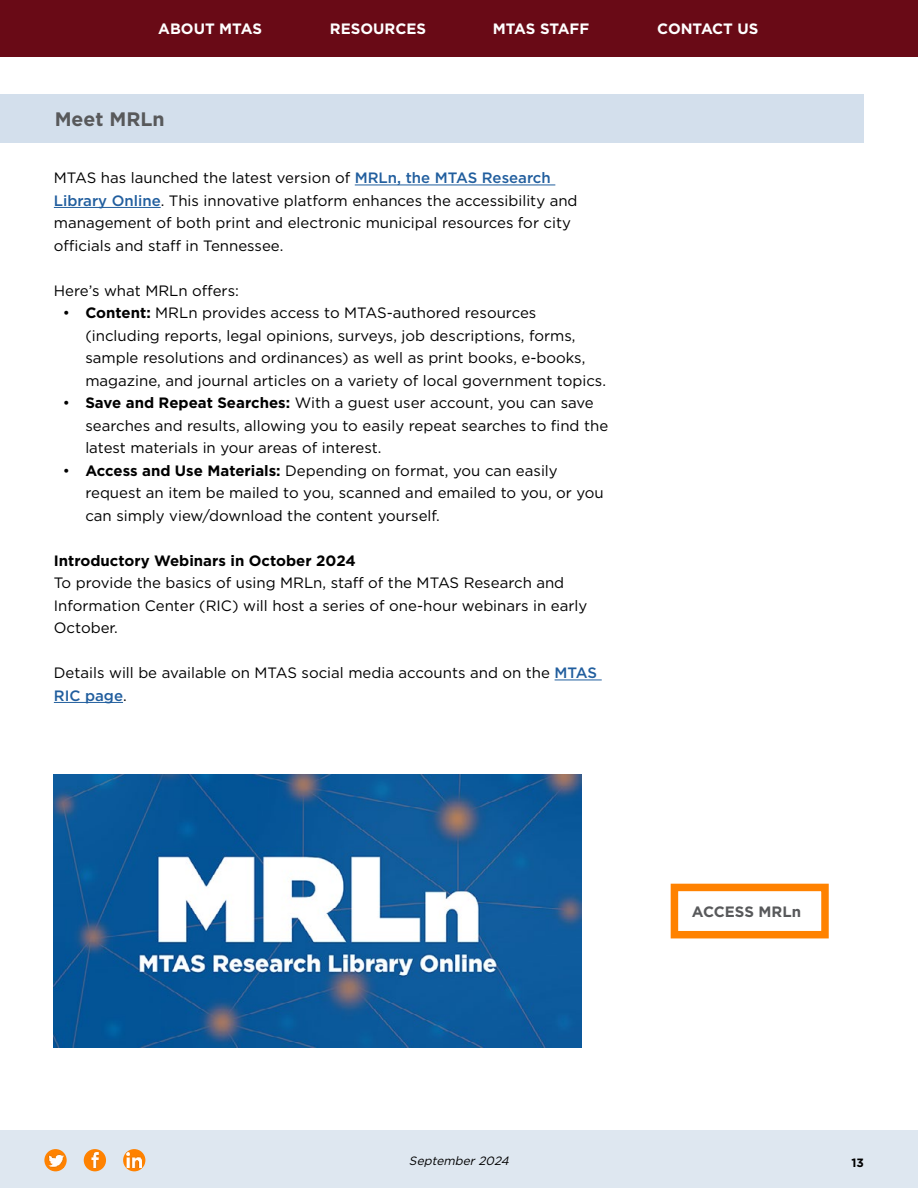
<style>
.page{position:relative;width:918px;height:1188px;background:#fff}
.page>*{position:absolute;margin:0;border:0;box-sizing:border-box;transform-origin:0 0}
.t1{font:700 19.5px "Gotham";color:#58595b}
.t2{font:15px/22.5px "Gotham";color:#000}
.t3{font:700 15px "Gotham";color:#fff}
.t4{font:700 15px "Gotham";color:#000}
.t5{font:700 15px "Gotham";color:#58595b}
.t6{font:italic 12px "Gotham";color:#000}
.t7{font:700 12px "Gotham";color:#000}
.s1{font-weight:500;color:#215e9e}
.s2{font-weight:700}
</style>
<div class="page">
<div style="left:0;top:1131px;width:918px;height:57px;background:#dee7f0"></div>
<svg style="left:44px;top:1149px;width:23px;height:22px"></svg>
<img style="left:49px;top:1153px;width:14px;height:15px">
<svg style="left:123px;top:1149px;width:22px;height:22px"></svg>
<img style="left:127px;top:1153px;width:15px;height:15px">
<div style="left:84px;top:1149px;width:22px;height:22px;background:#ff8200;border-radius:50%"></div>
<img style="left:91px;top:1153px;width:8px;height:15px">
<div style="left:0;top:0;width:918px;height:57px;background:#690a16"></div>
<div style="left:0;top:94px;width:864px;height:49px;background:#d3dfec"></div>
<hr style="left:355px;top:185px;width:200px;height:1px;background:#215e9e">
<hr style="left:54px;top:207px;width:107px;height:1px;background:#215e9e">
<hr style="left:555px;top:680px;width:47px;height:1px;background:#215e9e">
<hr style="left:54px;top:702px;width:69px;height:1px;background:#215e9e">
<div style="left:671px;top:884px;width:158px;height:54px;border:8px solid #ff8200"></div>
<img style="left:54px;top:775px;width:528px;height:272px">
<p class="t3" style="left:158px;top:19px;width:105px">ABOUT MTAS</p>
<p class="t3" style="left:330px;top:19px;width:98px">RESOURCES</p>
<p class="t3" style="left:493px;top:19px;width:98px">MTAS STAFF</p>
<p class="t3" style="left:657px;top:19px;width:103px">CONTACT US</p>
<h1 class="t1" style="left:55px;top:106px;width:112px">Meet MRLn</h1>
<p class="t2" style="left:54px;top:167px;width:525px">MTAS has launched the latest version of <span class="s1">MRLn, the MTAS Research Library Online</span>. This innovative platform enhances the accessibility and management of both print and electronic municipal resources for city officials and staff in Tennessee.</p>
<p class="t2" style="left:54px;top:279px;width:187px">Here’s what MRLn offers:</p>
<p class="t2" style="left:85px;top:302px;width:522px;text-indent:-22px">• <span class="s2">Content:</span> MRLn provides access to MTAS-authored resources (including reports, legal opinions, surveys, job descriptions, forms, sample resolutions and ordinances) as well as print books, e-books, magazine, and journal articles on a variety of local government topics.</p>
<p class="t2" style="left:85px;top:392px;width:524px;text-indent:-22px">• <span class="s2">Save and Repeat Searches:</span> With a guest user account, you can save searches and results, allowing you to easily repeat searches to find the latest materials in your areas of interest.</p>
<p class="t2" style="left:85px;top:459px;width:520px;text-indent:-22px">• <span class="s2">Access and Use Materials:</span> Depending on format, you can easily request an item be mailed to you, scanned and emailed to you, or you can simply view/download the content yourself.</p>
<p class="t4" style="left:54px;top:551px;width:303px">Introductory Webinars in October 2024</p>
<p class="t2" style="left:54px;top:572px;width:535px">To provide the basics of using MRLn, staff of the MTAS Research and<br>Information Center (RIC) will host a series of one-hour webinars in early<br>October.</p>
<p class="t2" style="left:54px;top:662px;width:545px">Details will be available on MTAS social media accounts and on the <span class="s1">MTAS<br>RIC page</span>.</p>
<p class="t5" style="left:692px;top:902px;width:111px">ACCESS MRLn</p>
<p class="t6" style="left:409px;top:1153px;width:105px">September2024</p>
<p class="t7" style="left:851px;top:1155px;width:14px">13</p>
</div>
